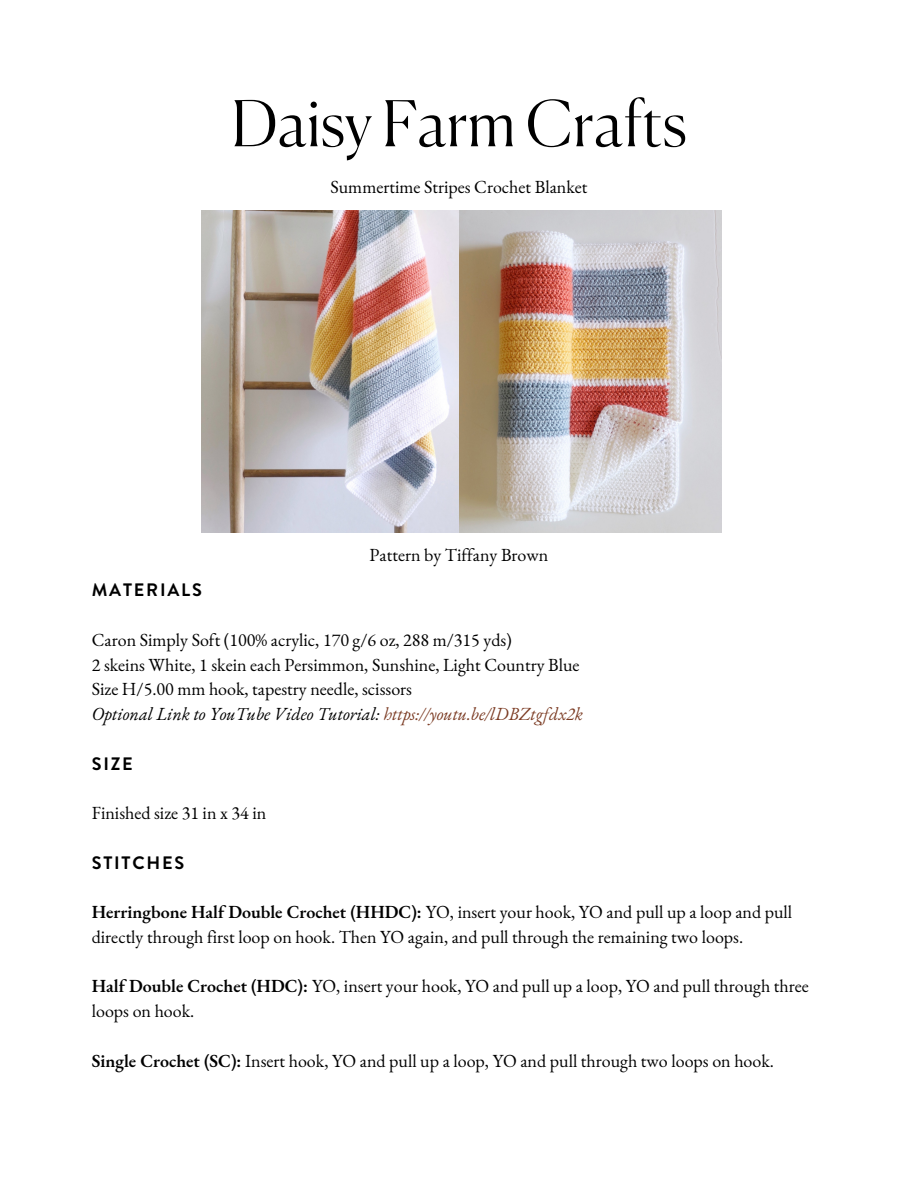
<style>
.page{position:relative;width:918px;height:1188px;background:#fff}
.page>*{position:absolute;margin:0;border:0;box-sizing:border-box;transform-origin:0 0}
.t1{font:300 63px "Canela";color:#000}
.t2{font:18px/24.8px "EB Garamond";color:#000}
.t3{font:italic 18px "EB Garamond";color:#000}
.t4{font:700 18px "Brandon Grotesque";letter-spacing:.1em;color:#000}
.s1{color:#7b3b23}
.s2{font-weight:600}
</style>
<div class="page">
<img style="left:201px;top:210px;width:521px;height:323px">
<p class="t1" style="left:231px;top:97px;width:457px">Daisy Farm Crafts</p>
<p class="t2" style="left:330px;top:174px;width:259px">Summertime Stripes Crochet Blanket</p>
<p class="t2" style="left:370px;top:542px;width:180px">Pattern by Tiffany Brown</p>
<p class="t4" style="left:92px;top:577px;width:112px">MATERIALS</p>
<p class="t2" style="left:92px;top:627px;width:422px">Caron Simply Soft (100% acrylic, 170 g/6 oz, 288 m/315 yds)</p>
<p class="t2" style="left:92px;top:652px;width:489px">2 skeins White, 1 skein each Persimmon, Sunshine, Light Country Blue</p>
<p class="t2" style="left:92px;top:676px;width:322px">Size H/5.00 mm hook, tapestry needle, scissors</p>
<p class="t3" style="left:92px;top:702px;width:493px">Optional Link to YouTube Video Tutorial: <span class="s1">https://youtu.be/lDBZtgfdx2k</span></p>
<p class="t4" style="left:92px;top:751px;width:43px">SIZE</p>
<p class="t2" style="left:92px;top:800px;width:176px">Finished size 31 in x 34 in</p>
<p class="t4" style="left:92px;top:850px;width:94px">STITCHES</p>
<p class="t2" style="left:92px;top:899px;width:702px"><span class="s2">Herringbone Half Double Crochet (HHDC):</span> YO, insert your hook, YO and pull up a loop and pull directly through first loop on hook. Then YO again, and pull through the remaining two loops.</p>
<p class="t2" style="left:92px;top:973px;width:719px"><span class="s2">Half Double Crochet (HDC):</span> YO, insert your hook, YO and pull up a loop, YO and pull through three loops on hook.</p>
<p class="t2" style="left:92px;top:1048px;width:684px"><span class="s2">Single Crochet (SC):</span> Insert hook, YO and pull up a loop, YO and pull through two loops on hook.</p>
</div>
